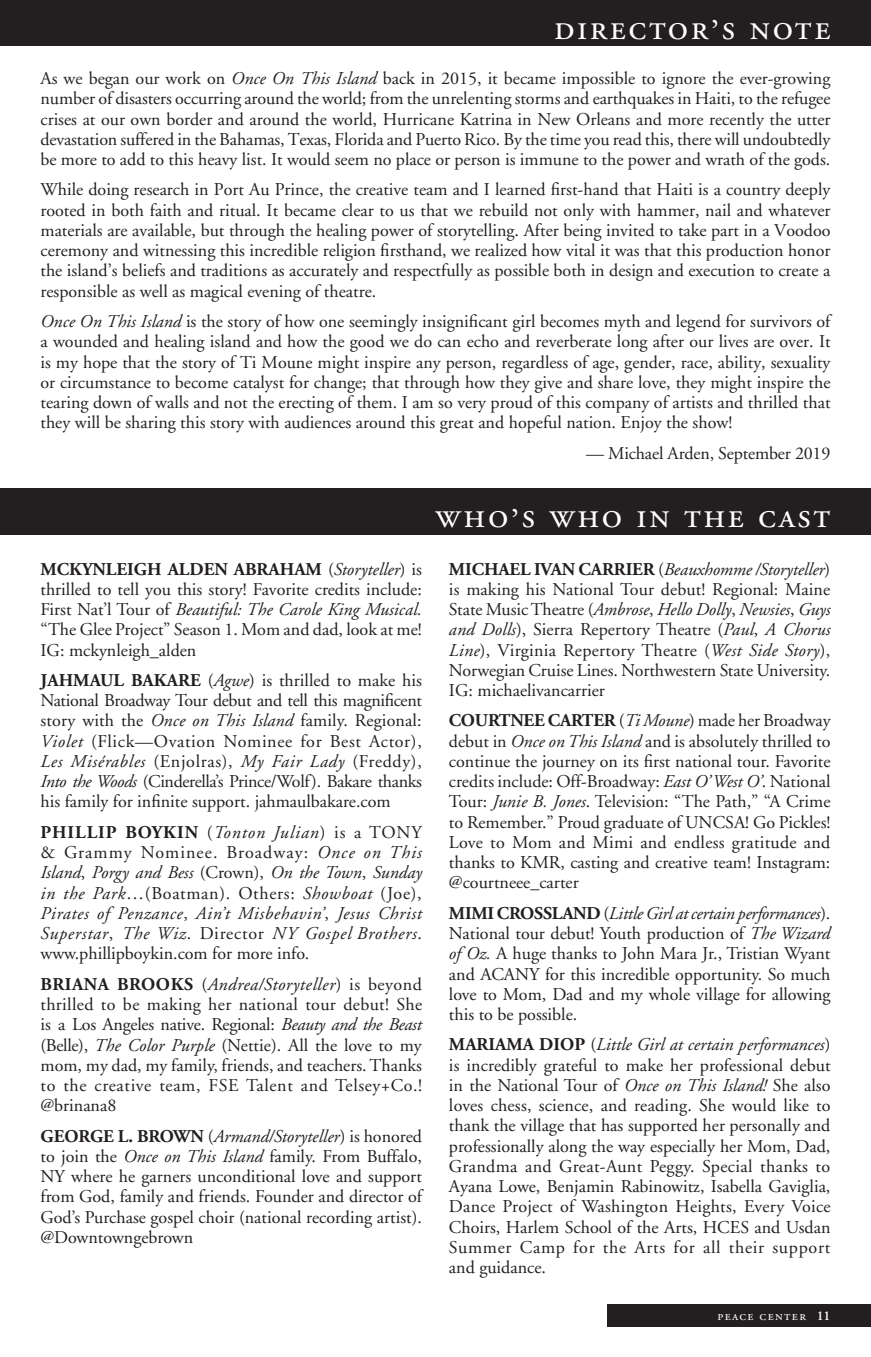
<style>
.page{position:relative;width:871px;height:1357px;background:#fff}
.page>*{position:absolute;margin:0;border:0;box-sizing:border-box;transform-origin:0 0}
.t1{font:36px "Adobe Garamond Exp";letter-spacing:.07em;color:#fff}
.t2{font:18px/20.2px "Adobe Garamond";color:#231f20;text-align:justify}
.t3{font:italic 18px/20.2px "Adobe Garamond";letter-spacing:.04em;color:#231f20;text-align:justify}
.t4{font:13.5px "Adobe Garamond Exp";letter-spacing:.1em;color:#fff}
.s1{font-family:"Adobe Garamond"}
.s2{font-style:italic}
.s3{font-weight:700}
.s4{font-weight:700;font-style:normal}
.s5{font-style:normal}
.s6{font-family:"Adobe Garamond";font-weight:600}
</style>
<div class="page">
<div style="left:0;top:0;width:871px;height:46px;background:#231f20"></div>
<div style="left:0;top:488px;width:871px;height:46px;background:#231f20"></div>
<div style="left:608px;top:1304px;width:263px;height:23px;background:#231f20"></div>
<h1 class="t1" style="left:554px;top:13px;width:278px">director<span class="s1">’</span>s note</h1>
<p class="t2" style="left:40px;top:69px;width:791px">As we began our work on <span class="s2">Once On This Island</span> back in 2015, it became impossible to ignore the ever-growing number of disasters occurring around the world; from the unrelenting storms and earthquakes in Haiti, to the refugee crises at our own border and around the world, Hurricane Katrina in New Orleans and more recently the utter devastation suffered in the Bahamas, Texas, Florida and Puerto Rico. By the time you read this, there will undoubtedly be more to add to this heavy list. It would seem no place or person is immune to the power and wrath of the gods.</p>
<p class="t2" style="left:40px;top:180px;width:791px">While doing research in Port Au Prince, the creative team and I learned first-hand that Haiti is a country deeply rooted in both faith and ritual. It became clear to us that we rebuild not only with hammer, nail and whatever materials are available, but through the healing power of storytelling. After being invited to take part in a Voodoo ceremony and witnessing this incredible religion firsthand, we realized how vital it was that this production honor the island’s beliefs and traditions as accurately and respectfully as possible both in design and execution to create a responsible as well as magical evening of theatre.</p>
<p class="t2" style="left:40px;top:312px;width:791px"><span class="s2">Once On This Island</span> is the story of how one seemingly insignificant girl becomes myth and legend for survivors of a wounded and healing island and how the good we do can echo and reverberate long after our lives are over. It is my hope that the story of Ti Moune might inspire any person, regardless of age, gender, race, ability, sexuality or circumstance to become catalyst for change; that through how they give and share love, they might inspire the tearing down of walls and not the erecting of them. I am so very proud of this company of artists and thrilled that they will be sharing this story with audiences around this great and hopeful nation. Enjoy the show!</p>
<p class="t2" style="left:586px;top:443px;width:246px">— Michael Arden, September 2019</p>
<h1 class="t1" style="left:435px;top:501px;width:396px">who<span class="s1">’</span>s who in the cast</h1>
<p class="t2" style="left:40px;top:559px;width:383px"><span class="s3">MCKYNLEIGH ALDEN ABRAHAM</span> (<span class="s2">Storyteller</span>) is thrilled to tell you this story! Favorite credits include:<br>First Nat’l Tour of <span class="s2">Beautiful: The Carole King Musical. </span>“The Glee Project” Season 1. Mom and dad, look at me!<br>IG: mckynleigh_alden</p>
<p class="t2" style="left:40px;top:670px;width:383px"><span class="s3">JAHMAUL BAKARE</span> (<span class="s2">Agwe</span>) is thrilled to make his National Broadway Tour debut and tell this magnificent story with the <span class="s2">Once on This Island</span> family. Regional:<br><span class="s2">Violet</span> (Flick—Ovation Nominee for Best Actor), <span class="s2">Les Misérables</span> (Enjolras), <span class="s2">My Fair Lady</span> (Freddy), <span class="s2">Into the Woods</span> (Cinderella’s Prince/Wolf). Bakare thanks his family for infinite support. jahmaulbakare.com</p>
<p class="t3" style="left:40px;top:822px;width:383px"><span class="s4">PHILLIP BOYKIN</span> <span class="s5">(</span>Tonton Julian<span class="s5">) is a TONY &amp; Grammy Nominee. Broadway:</span> Once on This Island<span class="s5">,</span> Porgy and Bess <span class="s5">(Crown),</span> On the Town<span class="s5">,</span> Sunday in the Park<span class="s5">…(Boatman). Others:</span> Showboat <span class="s5">(Joe), </span>Pirates of Penzance<span class="s5">,</span> Ain’t Misbehavin’<span class="s5">,</span> Jesus Christ Superstar<span class="s5">,</span> The Wiz<span class="s5">. Director</span> NY Gospel Brothers<span class="s5">. www.phillipboykin.com for more info.</span></p>
<p class="t2" style="left:41px;top:974px;width:383px"><span class="s3">BRIANA BROOKS</span> (<span class="s2">Andrea/Storyteller</span>) is beyond thrilled to be making her national tour debut! She is a Los Angeles native. Regional: <span class="s2">Beauty and the Beast </span>(Belle), <span class="s2">The Color Purple</span> (Nettie). All the love to my mom, my dad, my family, friends, and teachers. Thanks to the creative team, FSE Talent and Telsey+Co.! @brinana8</p>
<p class="t2" style="left:41px;top:1126px;width:383px"><span class="s3">GEORGE L. BROWN</span> (<span class="s2">Armand/Storyteller</span>) is honored to join the <span class="s2">Once on This Island</span> family. From Buffalo, NY where he garners unconditional love and support from God, family and friends. Founder and director of God’s Purchase gospel choir (national recording artist). @Downtowngebrown</p>
<p class="t2" style="left:449px;top:559px;width:383px"><span class="s3">MICHAEL IVAN CARRIER</span> (<span class="s2">Beauxhomme /Storyteller</span>) is making his National Tour debut! Regional: Maine State Music Theatre (<span class="s2">Ambrose</span>, <span class="s2">Hello Dolly</span>, <span class="s2">Newsies</span>, <span class="s2">Guys and Dolls</span>), Sierra Repertory Theatre (<span class="s2">Paul</span>, <span class="s2">A Chorus Line</span>), Virginia Repertory Theatre (<span class="s2">West Side Story</span>), Norwegian Cruise Lines. Northwestern State University.<br>IG: michaelivancarrier</p>
<p class="t2" style="left:449px;top:711px;width:383px"><span class="s3">COURTNEE CARTER</span> (<span class="s2">Ti Moune</span>) made her Broadway debut in <span class="s2">Once on This Island</span> and is absolutely thrilled to continue the journey on its first national tour. Favorite credits include: Off-Broadway: <span class="s2">East O’ West O’</span>. National Tour: <span class="s2">Junie B. Jones</span>. Television: “The Path,” “A Crime to Remember.” Proud graduate of UNCSA! Go Pickles!<br>Love to Mom and Mimi and endless gratitude and thanks to KMR, casting and creative team! Instagram: @courtneee_carter</p>
<p class="t2" style="left:449px;top:903px;width:383px"><span class="s3">MIMI CROSSLAND</span> (<span class="s2">Little Girl at certain performances</span>).<br>National tour debut! Youth production of <span class="s2">The Wizard of Oz.</span> A huge thanks to John Mara Jr., Tristian Wyant and ACANY for this incredible opportunity. So much love to Mom, Dad and my whole village for allowing this to be possible.</p>
<p class="t2" style="left:449px;top:1035px;width:383px"><span class="s3">MARIAMA DIOP</span> (<span class="s2">Little Girl at certain performances</span>) is incredibly grateful to make her professional debut in the National Tour of <span class="s2">Once on This Island!</span> She also loves chess, science, and reading. She would like to thank the village that has supported her personally and professionally along the way especially her Mom, Dad, Grandma and Great-Aunt Peggy. Special thanks to Ayana Lowe, Benjamin Rabinowitz, Isabella Gaviglia, Dance Project of Washington Heights, Every Voice Choirs, Harlem School of the Arts, HCES and Usdan Summer Camp for the Arts for all their support and guidance.</p>
<p class="t4" style="left:717px;top:1310px;width:114px">peace center <span class="s6">11</span></p>
</div>
